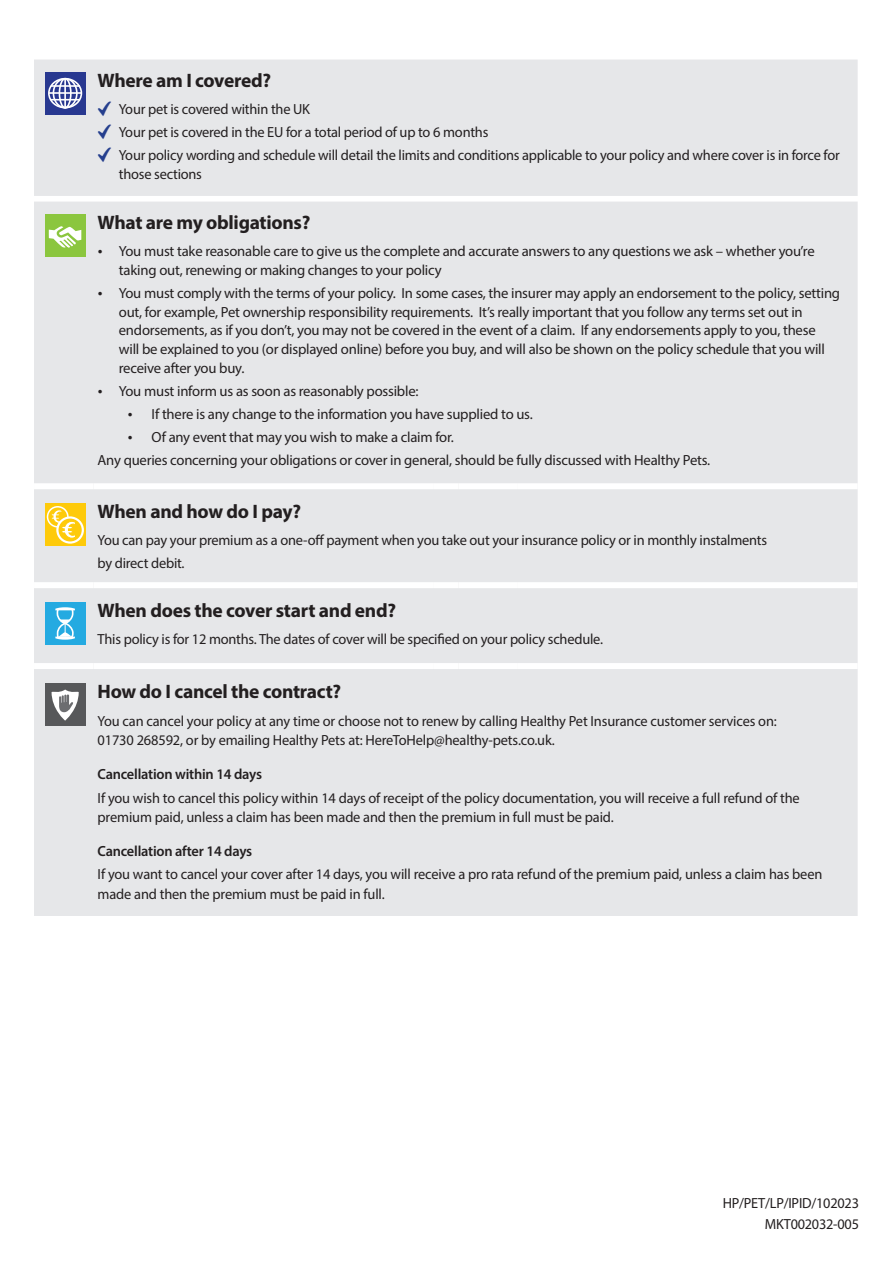
<style>
.page{position:relative;width:893px;height:1263px;background:#fff}
.page>*{position:absolute;margin:0;border:0;box-sizing:border-box;transform-origin:0 0}
.Cover_subhead{font:700 19.5px "Myriad Pro";letter-spacing:-.015em;color:#231f20}
.Form_intro{font:14.7px/18.8px "Myriad Pro";letter-spacing:-.015em;color:#231f20}
.Covered_bullets{font:14.7px "Myriad Pro";letter-spacing:-.015em;color:#231f20}
.Obligation_-_Bullet{font:14.7px "Myriad Pro";letter-spacing:-.015em;color:#231f20}
.Covered_bullets-2{font:600 14.7px "Myriad Pro";letter-spacing:-.015em;color:#231f20}
.s1{font-family:"ipid";color:#253f8e}
</style>
<div class="page">
<div style="left:34px;top:60px;width:824px;height:856px;background:#e6e7e9"></div>
<div style="left:93px;top:483px;width:340px;height:6px;background:#fff"></div>
<div style="left:433px;top:483px;width:26px;height:6px;background:#fff"></div>
<div style="left:459px;top:483px;width:59px;height:6px;background:#fff"></div>
<div style="left:518px;top:483px;width:340px;height:6px;background:#fff"></div>
<div style="left:93px;top:582px;width:340px;height:6px;background:#fff"></div>
<div style="left:433px;top:582px;width:26px;height:6px;background:#fff"></div>
<div style="left:459px;top:582px;width:59px;height:6px;background:#fff"></div>
<div style="left:518px;top:582px;width:340px;height:6px;background:#fff"></div>
<div style="left:93px;top:663px;width:340px;height:6px;background:#fff"></div>
<div style="left:433px;top:663px;width:26px;height:6px;background:#fff"></div>
<div style="left:459px;top:663px;width:59px;height:6px;background:#fff"></div>
<div style="left:518px;top:663px;width:340px;height:6px;background:#fff"></div>
<div style="left:34px;top:483px;width:59px;height:6px;background:#fff"></div>
<div style="left:34px;top:582px;width:59px;height:6px;background:#fff"></div>
<div style="left:34px;top:663px;width:59px;height:6px;background:#fff"></div>
<svg style="left:45px;top:72px;width:41px;height:43px"></svg>
<div style="left:48px;top:78px;width:34px;height:30px;border:2px solid #fff;border-radius:50%"></div>
<div style="left:53px;top:78px;width:25px;height:30px;border:2px solid #fff;border-radius:50%"></div>
<div style="left:59px;top:78px;width:13px;height:30px;border:2px solid #fff;border-radius:50%"></div>
<hr style="left:64px;top:79px;width:2px;height:29px;background:#fff">
<hr style="left:51px;top:85px;width:29px;height:2px;background:#fff">
<hr style="left:51px;top:99px;width:29px;height:2px;background:#fff">
<hr style="left:49px;top:92px;width:32px;height:2px;background:#fff">
<div style="left:45px;top:214px;width:41px;height:43px;background:#8bc63e"></div>
<svg style="left:49px;top:226px;width:33px;height:22px"></svg>
<svg style="left:45px;top:503px;width:41px;height:43px"></svg>
<div style="left:47px;top:506px;width:22px;height:22px;border:2px solid #fff;border-radius:50%"></div>
<svg style="left:57px;top:517px;width:26px;height:25px"></svg>
<div style="left:56px;top:516px;width:28px;height:28px;border:2px solid #fff;border-radius:50%"></div>
<svg style="left:51px;top:509px;width:25px;height:30px"></svg>
<div style="left:45px;top:602px;width:41px;height:43px;background:#24aae1"></div>
<svg style="left:55px;top:607px;width:20px;height:33px"></svg>
<div style="left:45px;top:683px;width:41px;height:43px;background:#57585a"></div>
<svg style="left:52px;top:689px;width:27px;height:32px"></svg>
<svg style="left:99px;top:250px;width:3px;height:4px"></svg>
<svg style="left:128px;top:413px;width:4px;height:3px"></svg>
<svg style="left:128px;top:436px;width:4px;height:3px"></svg>
<p class="Cover_subhead" style="left:98px;top:68px;width:175px">Where am I covered?</p>
<p class="Form_intro" style="left:98px;top:100px;width:214px"><span class="s1">-</span> Your pet is covered within the UK</p>
<p class="Form_intro" style="left:98px;top:123px;width:392px"><span class="s1">-</span> Your pet is covered in the EU for a total period of up to 6 months</p>
<p class="Form_intro" style="left:119px;top:146px;width:722px;text-indent:-21px"><span class="s1">-</span> Your policy wording and schedule will detail the limits and conditions applicable to your policy and where cover is in force for those sections</p>
<p class="Cover_subhead" style="left:98px;top:210px;width:214px">What are my obligations?</p>
<p class="Form_intro" style="left:119px;top:242px;width:697px">You must take reasonable care to give us the complete and accurate answers to any questions we ask – whether you’re taking out, renewing or making changes to your policy</p>
<p class="Form_intro" style="left:119px;top:283px;width:723px">You must comply with the terms of your policy. In some cases, the insurer may apply an endorsement to the policy, setting out, for example, Pet ownership responsibility requirements. It’s really important that you follow any terms set out in endorsements, as if you don’t, you may not be covered in the event of a claim. If any endorsements apply to you, these<br>will be explained to you (or displayed online) before you buy, and will also be shown on the policy schedule that you will receive after you buy.</p>
<p class="Form_intro" style="left:119px;top:381px;width:301px">You must inform us as soon as reasonably possible:</p>
<p class="Form_intro" style="left:152px;top:404px;width:383px">If there is any change to the information you have supplied to us.</p>
<p class="Form_intro" style="left:152px;top:427px;width:304px">Of any event that may you wish to make a claim for.</p>
<p class="Obligation_-_Bullet" style="left:98px;top:451px;width:614px">Any queries concerning your obligations or cover in general, should be fully discussed with Healthy Pets.</p>
<p class="Cover_subhead" style="left:98px;top:499px;width:205px">When and how do I pay?</p>
<p class="Covered_bullets" style="left:98px;top:531px;width:671px">You can pay your premium as a one-off payment when you take out your insurance policy or in monthly instalments</p>
<p class="Covered_bullets" style="left:98px;top:554px;width:89px">by direct debit.</p>
<p class="Cover_subhead" style="left:98px;top:597px;width:300px">When does the cover start and end?</p>
<p class="Covered_bullets" style="left:98px;top:630px;width:507px">This policy is for 12 months. The dates of cover will be specified on your policy schedule.</p>
<p class="Cover_subhead" style="left:98px;top:678px;width:245px">How do I cancel the contract?</p>
<p class="Form_intro" style="left:98px;top:711px;width:681px;line-height:19.5px">You can cancel your policy at any time or choose not to renew by calling Healthy Pet Insurance customer services on:<br>01730 268592, or by emailing Healthy Pets at: HereToHelp@healthy-pets.co.uk.</p>
<p class="Covered_bullets-2" style="left:98px;top:764px;width:166px">Cancellation within 14 days</p>
<p class="Form_intro" style="left:98px;top:788px;width:704px;line-height:19.5px">If you wish to cancel this policy within 14 days of receipt of the policy documentation, you will receive a full refund of the premium paid, unless a claim has been made and then the premium in full must be paid.</p>
<p class="Covered_bullets-2" style="left:98px;top:841px;width:156px">Cancellation after 14 days</p>
<p class="Form_intro" style="left:98px;top:864px;width:726px;line-height:19.5px">If you want to cancel your cover after 14 days, you will receive a pro rata refund of the premium paid, unless a claim has been made and then the premium must be paid in full.</p>
<p class="Form_intro" style="left:723px;top:1193px;width:138px">HP/PET/LP/IPID/102023</p>
<p class="Form_intro" style="left:765px;top:1214px;width:96px">MKT002032-005</p>
</div>
